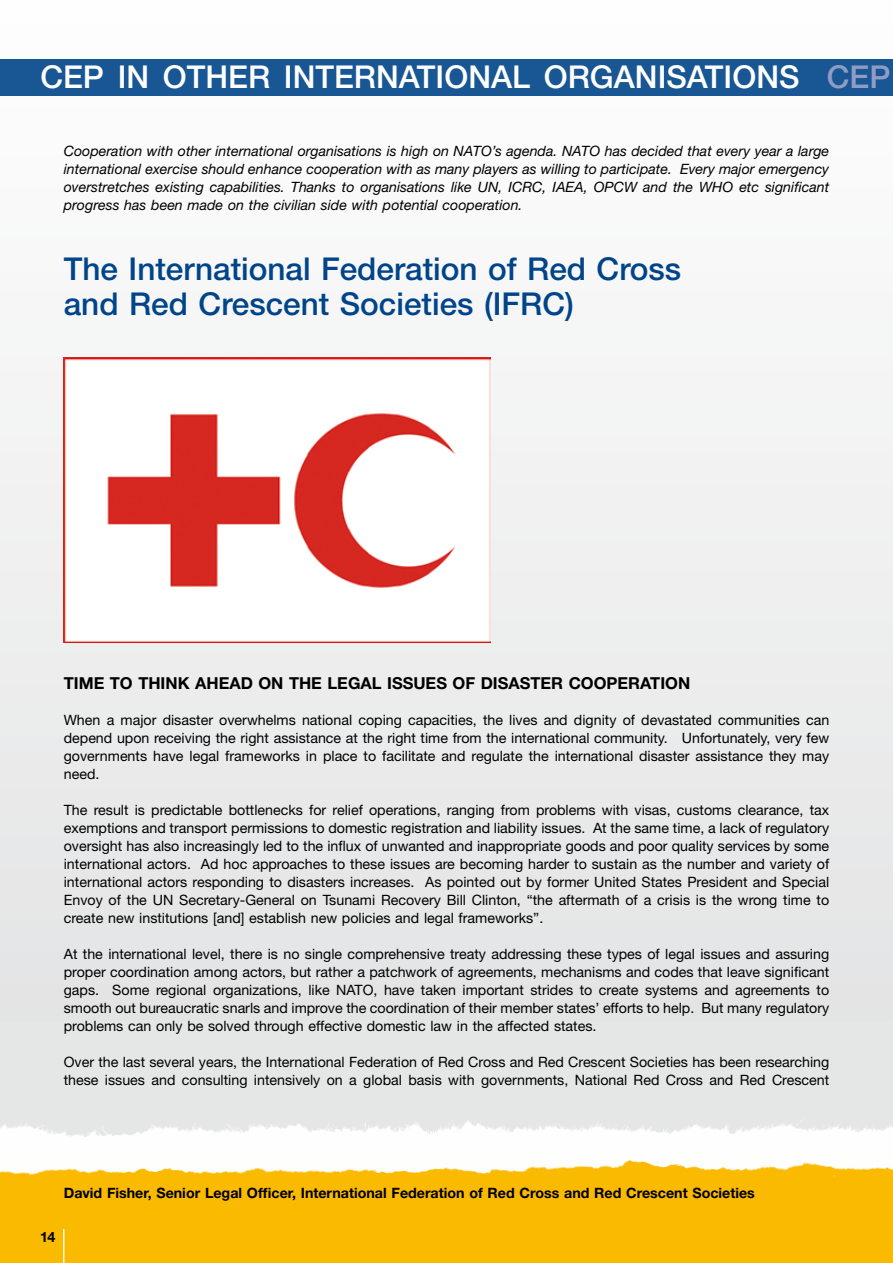
<style>
.page{position:relative;width:893px;height:1263px;background:#fff}
.page>*{position:absolute;margin:0;border:0;box-sizing:border-box;transform-origin:0 0}
.t1{font:500 31.5px/34.5px "Helvetica Neue";color:#004489}
.t2{font:500 31.5px "Helvetica Neue";color:#fff}
.t3{font:500 31.5px "Helvetica Neue";color:#909cc4}
.t4{font:700 16.5px "Helvetica Neue";color:#000}
.t5{font:14.25px/18px "Helvetica Neue";color:#000;text-align:justify}
.t6{font:italic 14.25px/18px "Helvetica Neue";color:#000;text-align:justify}
.t7{font:700 14.25px "Helvetica Neue";color:#000}
.t8{font:700 14.25px "Helvetica Neue CE";color:#000}
</style>
<div class="page">
<div style="left:0;top:1020px;width:892px;height:91px;background:#e5e6e6"></div>
<svg style="left:892px;top:1020px;width:1px;height:91px"></svg>
<div style="left:0;top:0;width:893px;height:1020px;background:linear-gradient(to right,#f0f0f0,#f0f1f1)"></div>
<svg style="left:892px;top:0;width:1px;height:1020px"></svg>
<div style="left:0;top:1144px;width:893px;height:119px;background:#faba00"></div>
<img style="left:0;top:1111px;width:893px;height:66px">
<div style="left:0;top:60px;width:893px;height:36px;background:#195694"></div>
<img style="left:64px;top:357px;width:427px;height:285px">
<hr style="left:63px;top:1229px;width:2px;height:34px;background:#fff">
<h1 class="t2" style="left:40px;top:58px;width:262px">CEP in other inte</h1>
<h1 class="t2" style="left:354px;top:58px;width:43px">rnationa</h1>
<h1 class="t2" style="left:512px;top:58px;width:122px">l o rganisations</h1>
<h1 class="t3" style="left:827px;top:58px;width:65px">CEP</h1>
<p class="t6" style="left:64px;top:141px;width:767px">Cooperation with other international organisations is high on NATO’s agenda. NATO has decided that every year a large international exercise should enhance cooperation with as many players as willing to participate. Every major emergency overstretches existing capabilities. Thanks to organisations like UN, ICRC, IAEA, OPCW and the WHO etc significant progress has been made on the civilian side with potential cooperation.</p>
<h1 class="t1" style="left:64px;top:252px;width:619px">The International Federation of Red Cross and Red Crescent Societies (IFRC)</h1>
<p class="t4" style="left:64px;top:673px;width:21px">Time</p>
<p class="t4" style="left:110px;top:673px;width:39px">to thin</p>
<p class="t4" style="left:178px;top:673px;width:30px">k ahead</p>
<p class="t4" style="left:258px;top:673px;width:43px">on the</p>
<p class="t4" style="left:327px;top:673px;width:12px">legal</p>
<p class="t4" style="left:387px;top:673px;width:11px">issues</p>
<p class="t4" style="left:453px;top:673px;width:39px">of disaste</p>
<p class="t4" style="left:551px;top:673px;width:31px">r coope</p>
<p class="t4" style="left:628px;top:673px;width:23px">ration</p>
<p class="t5" style="left:64px;top:711px;width:767px">When a major disaster overwhelms national coping capacities, the lives and dignity of devastated communities can depend upon receiving the right assistance at the right time from the international community. Unfortunately, very few governments have legal frameworks in place to facilitate and regulate the international disaster assistance they may need.</p>
<p class="t5" style="left:64px;top:801px;width:767px">The result is predictable bottlenecks for relief operations, ranging from problems with visas, customs clearance, tax exemptions and transport permissions to domestic registration and liability issues. At the same time, a lack of regulatory oversight has also increasingly led to the influx of unwanted and inappropriate goods and poor quality services by some international actors. Ad hoc approaches to these issues are becoming harder to sustain as the number and variety of international actors responding to disasters increases. As pointed out by former United States President and Special Envoy of the UN Secretary-General on Tsunami Recovery Bill Clinton, “the aftermath of a crisis is the wrong time to create new institutions [and] establish new policies and legal frameworks”.</p>
<p class="t5" style="left:64px;top:945px;width:767px">At the international level, there is no single comprehensive treaty addressing these types of legal issues and assuring proper coordination among actors, but rather a patchwork of agreements, mechanisms and codes that leave significant gaps. Some regional organizations, like NATO, have taken important strides to create systems and agreements to smooth out bureaucratic snarls and improve the coordination of their member states’ efforts to help. But many regulatory problems can only be solved through effective domestic law in the affected states.</p>
<p class="t5" style="left:64px;top:1053px;width:767px">Over the last several years, the International Federation of Red Cross and Red Crescent Societies has been researching these issues and consulting intensively on a global basis with governments, National Red Cross and Red Crescent</p>
<p class="t7" style="left:64px;top:1184px;width:693px">David Fisher, Senior Legal Officer, International Federation of Red Cross and Red Crescent Societies</p>
<p class="t8" style="left:40px;top:1228px;width:8px">14</p>
</div>
